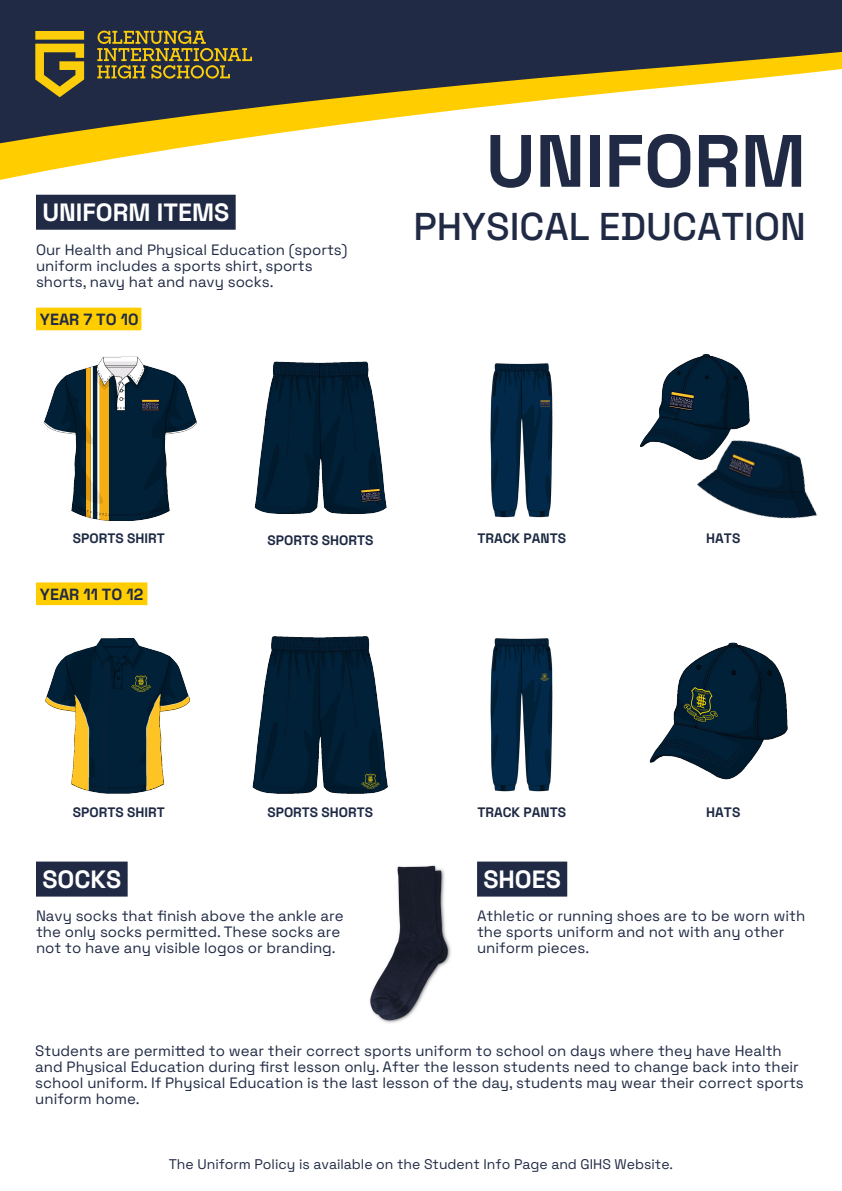
<style>
.page{position:relative;width:842px;height:1191px;background:#fff}
.page>*{position:absolute;margin:0;border:0;box-sizing:border-box;transform-origin:0 0}
.t1{font:300 73.9px "Space Grotesk";color:#202a44}
.t2{font:300 38.7px "Space Grotesk";color:#202a44}
.Page_Title{font:300 25px "Space Grotesk";color:#fff}
.Page_Title-2{font:300 16.2px "Space Grotesk";color:#202a44}
.Body_Text{font:300 15px/16px "Space Grotesk";color:#202a44}
.Body_Text-2{font:300 14px "Space Grotesk";color:#202a44}
.Uniform_Items{font:300 13.7px "Space Grotesk";color:#1d2843}
.Uniform_Items-2{font:300 13.6px "Space Grotesk";color:#1d2843}
</style>
<div class="page">
<svg style="left:0;top:147px;width:185px;height:33px"></svg>
<svg style="left:0;top:0;width:842px;height:147px;fill:#202a44"></svg>
<svg style="left:97px;top:31px;width:155px;height:48px"></svg>
<svg style="left:35px;top:31px;width:49px;height:66px"></svg>
<div style="left:477px;top:861px;width:90px;height:35px;background:#202a44"></div>
<div style="left:36px;top:861px;width:92px;height:35px;background:#202a44"></div>
<div style="left:36px;top:195px;width:200px;height:35px;background:#202a44"></div>
<div style="left:36px;top:308px;width:105px;height:22px;background:#ffcd00"></div>
<div style="left:36px;top:582px;width:111px;height:23px;background:#ffcd00"></div>
<img style="left:370px;top:865px;width:81px;height:158px">
<img style="left:45px;top:638px;width:146px;height:156px">
<img style="left:252px;top:636px;width:136px;height:158px">
<img style="left:43px;top:356px;width:154px;height:165px">
<img style="left:490px;top:638px;width:63px;height:154px">
<img style="left:490px;top:363px;width:63px;height:155px">
<img style="left:254px;top:361px;width:133px;height:153px">
<img style="left:640px;top:354px;width:110px;height:99px">
<img style="left:684px;top:408px;width:133px;height:111px">
<img style="left:649px;top:642px;width:139px;height:138px">
<p class="Page_Title" style="left:42px;top:194px;width:188px">UNIFORM ITEMS</p>
<p class="Body_Text" style="left:36px;top:241px;width:313px">Our Health and Physical Education (sports) uniform includes a sports shirt, sports shorts, navy hat and navy socks.</p>
<p class="Page_Title-2" style="left:40px;top:307px;width:100px">YEAR 7 TO 10</p>
<p class="t1" style="left:486px;top:107px;width:322px">UNIFORM</p>
<p class="t2" style="left:413px;top:198px;width:394px">PHYSICAL EDUCATION</p>
<p class="Uniform_Items" style="left:73px;top:528px;width:93px">SPORTS SHIRT</p>
<p class="Uniform_Items" style="left:267px;top:530px;width:107px">SPORTS SHORTS</p>
<p class="Uniform_Items" style="left:477px;top:528px;width:90px">TRACK PANTS</p>
<p class="Uniform_Items" style="left:706px;top:528px;width:36px">HATS</p>
<p class="Page_Title-2" style="left:40px;top:582px;width:105px">YEAR 11 TO 12</p>
<p class="Uniform_Items" style="left:73px;top:802px;width:93px">SPORTS SHIRT</p>
<p class="Uniform_Items-2" style="left:267px;top:802px;width:107px">SPORTS SHORTS</p>
<p class="Uniform_Items" style="left:477px;top:802px;width:90px">TRACK PANTS</p>
<p class="Uniform_Items" style="left:706px;top:802px;width:36px">HATS</p>
<p class="Page_Title" style="left:42px;top:861px;width:80px">SOCKS</p>
<p class="Page_Title" style="left:483px;top:861px;width:79px">SHOES</p>
<p class="Body_Text" style="left:477px;top:906px;width:330px">Athletic or running shoes are to be worn with the sports uniform and not with any other uniform pieces.</p>
<p class="Body_Text" style="left:36px;top:906px;width:309px">Navy socks that finish above the ankle are the only socks permitted. These socks are not to have any visible logos or branding.</p>
<p class="Body_Text" style="left:35px;top:1041px;width:770px">Students are permitted to wear their correct sports uniform to school on days where they have Health and Physical Education during first lesson only. After the lesson students need to change back into their school uniform. If Physical Education is the last lesson of the day, students may wear their correct sports uniform home.</p>
<p class="Body_Text-2" style="left:169px;top:1153px;width:506px">The Uniform Policy is available on the Student Info Page and GIHS Website.</p>
</div>
